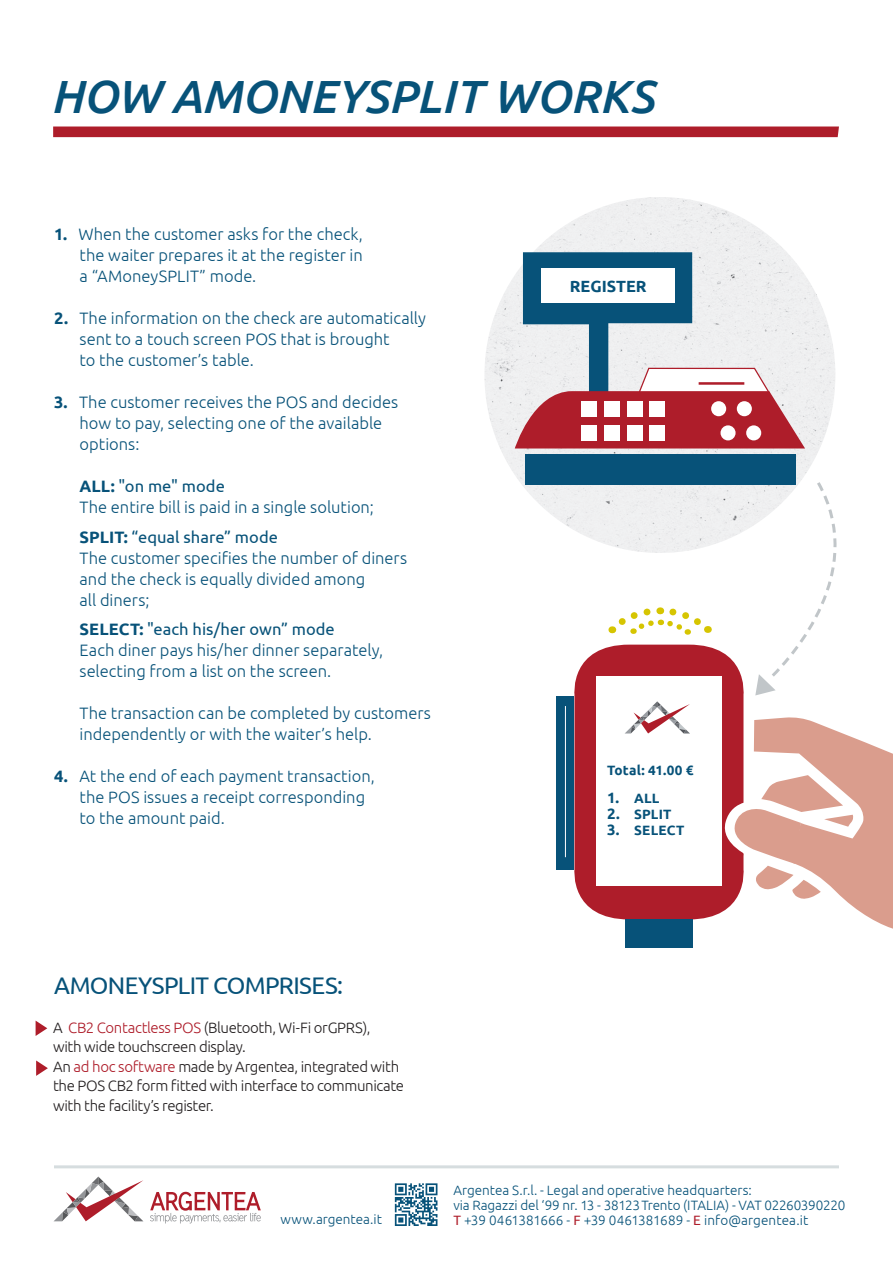
<style>
.page{position:relative;width:893px;height:1263px;background:#fff}
.page>*{position:absolute;margin:0;border:0;box-sizing:border-box;transform-origin:0 0}
.t1{font:italic 500 46.5px "Ubuntu";color:#075279}
.t2{font:24px "Ubuntu";letter-spacing:-.025em;color:#075279}
.t3{font:300 16.5px/21px "Ubuntu";color:#075279}
.t4{font:700 16.2px "Ubuntu";color:#075279}
.t5{font:300 15px/19.5px "Ubuntu";letter-spacing:-.025em;color:#231f20}
.t6{font:300 13.5px/15px "Ubuntu";color:#075279}
.t7{font:700 13.5px "Ubuntu";letter-spacing:.015em;color:#075279}
.s1{font-weight:700}
.s2{font-weight:400}
.s3{font-size:15px}
.s4{color:#ae1d2a}
.s5{font-weight:400;color:#ae1d2a}
</style>
<div class="page">
<svg style="left:570px;top:645px;width:174px;height:274px;background:#b83b46"></svg>
<div style="left:625px;top:919px;width:67px;height:28px;background:#075279"></div>
<div style="left:556px;top:696px;width:18px;height:173px;background:#075279"></div>
<hr style="left:565px;top:706px;width:1px;height:151px;background:#fff">
<div style="left:596px;top:676px;width:125px;height:209px;background:#fff"></div>
<svg style="left:54px;top:1176px;width:89px;height:45px"></svg>
<svg style="left:150px;top:1192px;width:111px;height:32px"></svg>
<svg style="left:36px;top:1060px;width:12px;height:16px"></svg>
<hr style="left:54px;top:1165px;width:785px;height:3px;background:#d6dddf">
<svg style="left:395px;top:1183px;width:42px;height:43px"></svg>
<img style="left:484px;top:197px;width:351px;height:356px">
<div style="left:525px;top:454px;width:271px;height:31px;background:#075279"></div>
<svg style="left:515px;top:252px;width:290px;height:196px"></svg>
<div style="left:605px;top:401px;width:15px;height:15px;background:#fff"></div>
<div style="left:581px;top:401px;width:15px;height:15px;background:#fff"></div>
<div style="left:581px;top:425px;width:15px;height:15px;background:#fff"></div>
<div style="left:605px;top:425px;width:15px;height:15px;background:#fff"></div>
<div style="left:627px;top:401px;width:15px;height:15px;background:#fff"></div>
<div style="left:627px;top:425px;width:15px;height:15px;background:#fff"></div>
<div style="left:650px;top:401px;width:15px;height:15px;background:#fff"></div>
<div style="left:650px;top:425px;width:15px;height:15px;background:#fff"></div>
<div style="left:737px;top:401px;width:15px;height:15px;background:#fff;border-radius:50%"></div>
<div style="left:746px;top:425px;width:15px;height:15px;background:#fff;border-radius:50%"></div>
<div style="left:711px;top:401px;width:15px;height:15px;background:#fff;border-radius:50%"></div>
<div style="left:720px;top:425px;width:16px;height:15px;background:#fff;border-radius:50%"></div>
<svg style="left:36px;top:1021px;width:11px;height:15px"></svg>
<svg style="left:53px;top:126px;width:786px;height:11px;background:#b12733"></svg>
<svg style="left:703px;top:717px;width:190px;height:212px"></svg>
<svg style="left:625px;top:701px;width:65px;height:32px"></svg>
<svg style="left:612px;top:607px;width:100px;height:28px"></svg>
<svg style="left:755px;top:479px;width:82px;height:216px"></svg>
<h1 class="t1" style="left:51px;top:69px;width:605px">HOW AMONEYSPLIT WORKS</h1>
<p class="t3" style="left:80px;top:223px;width:285px;text-align:justify;text-indent:-26px"><span class="s1">1.</span> When the customer asks for the check, the waiter prepares it at the register in a “AMoneySPLIT” mode.</p>
<p class="t3" style="left:80px;top:307px;width:348px;text-indent:-26px"><span class="s1">2.</span> The information on the check are automatically sent to a touch screen POS that is brought<br>to the customer’s table.</p>
<p class="t3" style="left:80px;top:391px;width:320px;text-indent:-26px"><span class="s1">3.</span> The customer receives the POS and decides how to pay, selecting one of the available options:</p>
<p class="t3" style="left:80px;top:475px;width:296px"><span class="s1">ALL:</span> <span class="s2">"on me" mode<br></span>The entire bill is paid in a single solution;</p>
<p class="t3" style="left:80px;top:526px;width:329px"><span class="s1">SPLIT:</span> <span class="s2">“equal share” mode<br></span>The customer specifies the number of diners and the check is equally divided among<br>all diners;</p>
<p class="t3" style="left:80px;top:618px;width:305px"><span class="s1">SELECT:</span> <span class="s2">"each his/her own” mode<br></span>Each diner pays his/her dinner separately, selecting from a list on the screen.</p>
<p class="t3" style="left:80px;top:702px;width:353px">The transaction can be completed by customers independently or with the waiter’s help.</p>
<p class="t3" style="left:80px;top:765px;width:297px;text-indent:-26px"><span class="s1">4.</span> At the end of each payment transaction, the POS issues a receipt corresponding to the amount paid.</p>
<p class="t4" style="left:570px;top:277px;width:78px">REGISTER</p>
<p class="t7" style="left:607px;top:762px;width:88px">Total: 41.00 €</p>
<p class="t7" style="left:607px;top:790px;width:54px"><span class="s3">1.</span> ALL</p>
<p class="t7" style="left:607px;top:806px;width:66px"><span class="s3">2.</span> SPLIT</p>
<p class="t7" style="left:607px;top:822px;width:79px"><span class="s3">3.</span> SELECT</p>
<h2 class="t2" style="left:54px;top:971px;width:291px">AMONEYSPLIT COMPRISES:</h2>
<p class="t5" style="left:53px;top:1017px;width:352px">A <span class="s4">CB2 Contactless POS</span> (Bluetooth, Wi-Fi orGPRS),<br>with wide touchscreen display.<br>An <span class="s4">ad hoc software</span> made by Argentea, integrated with the POS CB2 form fitted with interface to communicate with the facility’s register.</p>
<p class="t6" style="left:281px;top:1211px;width:103px">www.argentea.it</p>
<p class="t6" style="left:453px;top:1182px;width:393px">Argentea S.r.l. - Legal and operative headquarters:<br>via Ragazzi del ‘99 nr. 13 - 38123 Trento (ITALIA) - VAT 02260390220<br><span class="s5">T</span> +39 0461381666 - <span class="s5">F</span> +39 0461381689 - <span class="s5">E</span> info@argentea.it</p>
</div>
